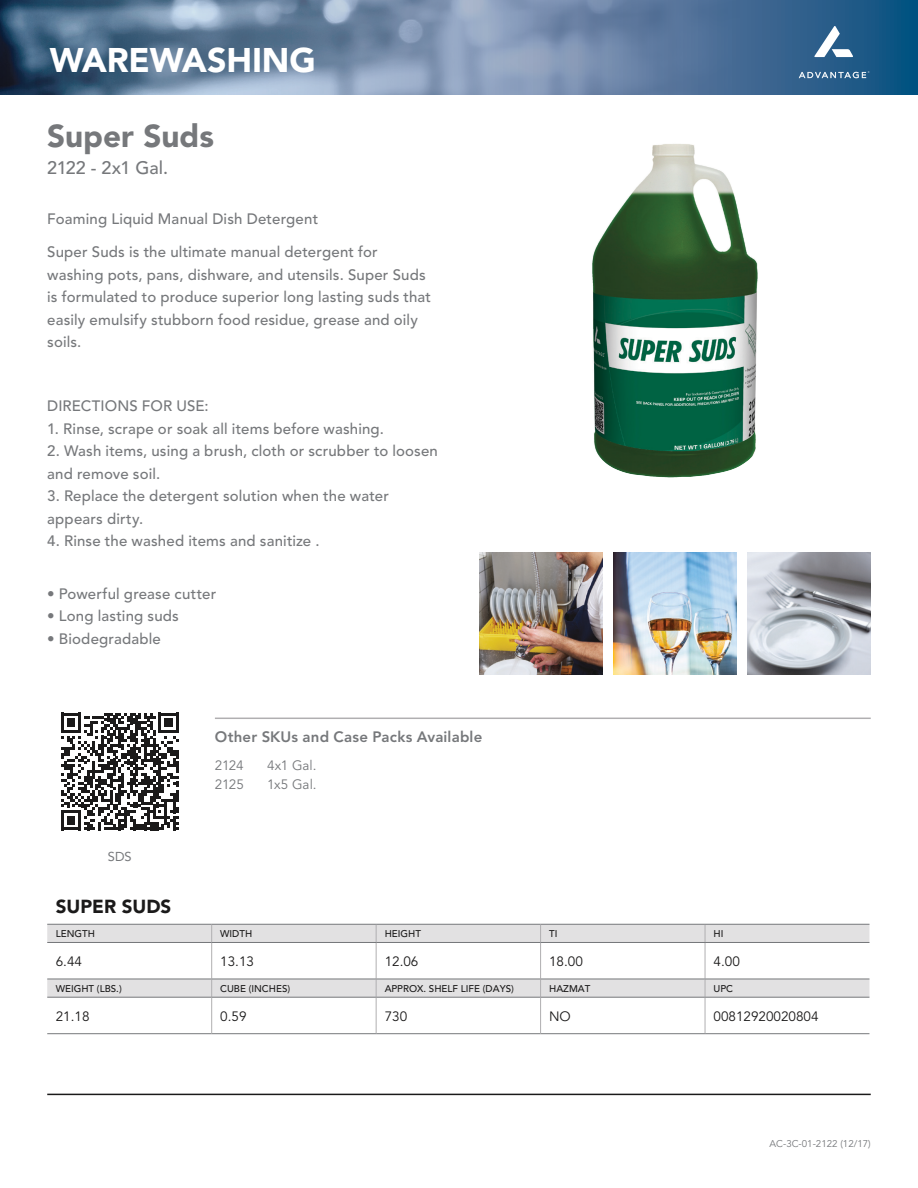
<style>
.page{position:relative;width:918px;height:1188px;background:#fff}
.page>*{position:absolute;margin:0;border:0;box-sizing:border-box;transform-origin:0 0}
.t1{font:900 33.9px "Avenir LT Std";letter-spacing:-.005em;color:#fff}
.t2{font:900 31.5px "Avenir LT Std";color:#76787b}
.t3{font:900 18.75px "Avenir LT Std";color:#1b1a1a}
.t4{font:500 18px "Avenir LT Std";letter-spacing:-.005em;color:#76787b}
.copy{font:500 15px/22.5px "Avenir LT Std";letter-spacing:.01em;color:#76787b}
.t5{font:800 15px "Avenir LT Std";letter-spacing:.01em;color:#76787b}
.t6{font:13.5px "Avenir LT Std";color:#1b1a1a}
.t7{font:13.5px/18.8px "Avenir LT Std";letter-spacing:-.01em;color:#76787b}
.t8{font:12.9px "Avenir LT Std";color:#76787b}
.t9{font:500 9.75px "Avenir LT Std";color:#1b1a1a}
.t10{font:9.75px "Avenir LT Std";color:#76787b}
</style>
<div class="page">
<img style="left:592px;top:144px;width:166px;height:334px">
<svg style="left:0;top:0;width:918px;height:94px;background:#5d7c9d"></svg>
<img style="left:480px;top:553px;width:123px;height:121px">
<img style="left:613px;top:553px;width:123px;height:121px">
<img style="left:748px;top:553px;width:123px;height:121px">
<hr style="left:215px;top:718px;width:656px;height:1px;background:#b0afb1">
<hr style="left:47px;top:1094px;width:824px;height:1px;background:#1b1a1a">
<svg style="left:814px;top:26px;width:39px;height:31px"></svg>
<svg style="left:799px;top:71px;width:70px;height:7px"></svg>
<svg style="left:61px;top:713px;width:118px;height:117px"></svg>
<svg style="left:47px;top:925px;width:822px;height:72px;fill:#e5e4e5"></svg>
<hr style="left:47px;top:924px;width:165px;height:1px;background:#76787b">
<svg style="left:211px;top:925px;width:1px;height:17px"></svg>
<hr style="left:212px;top:924px;width:164px;height:1px;background:#76787b">
<svg style="left:376px;top:925px;width:1px;height:17px"></svg>
<hr style="left:376px;top:924px;width:165px;height:1px;background:#76787b">
<svg style="left:540px;top:925px;width:1px;height:17px"></svg>
<hr style="left:541px;top:924px;width:164px;height:1px;background:#76787b">
<svg style="left:705px;top:925px;width:1px;height:17px"></svg>
<hr style="left:705px;top:924px;width:164px;height:1px;background:#76787b">
<hr style="left:47px;top:942px;width:165px;height:1px;background:#76787b">
<hr style="left:211px;top:943px;width:1px;height:36px;background:#b0afb1">
<hr style="left:212px;top:942px;width:164px;height:1px;background:#76787b">
<hr style="left:376px;top:943px;width:1px;height:36px;background:#b0afb1">
<hr style="left:376px;top:942px;width:165px;height:1px;background:#76787b">
<hr style="left:540px;top:943px;width:1px;height:36px;background:#b0afb1">
<hr style="left:541px;top:942px;width:164px;height:1px;background:#76787b">
<hr style="left:705px;top:943px;width:1px;height:36px;background:#b0afb1">
<hr style="left:705px;top:942px;width:164px;height:1px;background:#76787b">
<hr style="left:47px;top:979px;width:165px;height:1px;background:#76787b">
<hr style="left:47px;top:1033px;width:165px;height:1px;background:#76787b">
<svg style="left:211px;top:979px;width:1px;height:18px"></svg>
<hr style="left:212px;top:979px;width:164px;height:1px;background:#76787b">
<hr style="left:212px;top:1033px;width:164px;height:1px;background:#76787b">
<svg style="left:376px;top:980px;width:1px;height:17px"></svg>
<hr style="left:376px;top:979px;width:165px;height:1px;background:#76787b">
<hr style="left:376px;top:1033px;width:165px;height:1px;background:#76787b">
<svg style="left:540px;top:979px;width:1px;height:18px"></svg>
<hr style="left:541px;top:979px;width:164px;height:1px;background:#76787b">
<hr style="left:541px;top:1033px;width:164px;height:1px;background:#76787b">
<svg style="left:705px;top:980px;width:1px;height:17px"></svg>
<hr style="left:705px;top:979px;width:164px;height:1px;background:#76787b">
<hr style="left:705px;top:1033px;width:164px;height:1px;background:#76787b">
<hr style="left:47px;top:997px;width:165px;height:1px;background:#76787b">
<hr style="left:211px;top:998px;width:1px;height:35px;background:#b0afb1">
<hr style="left:212px;top:997px;width:164px;height:1px;background:#76787b">
<hr style="left:376px;top:998px;width:1px;height:35px;background:#b0afb1">
<hr style="left:376px;top:997px;width:165px;height:1px;background:#76787b">
<hr style="left:540px;top:998px;width:1px;height:35px;background:#b0afb1">
<hr style="left:541px;top:997px;width:164px;height:1px;background:#76787b">
<hr style="left:705px;top:998px;width:1px;height:35px;background:#b0afb1">
<hr style="left:705px;top:997px;width:164px;height:1px;background:#76787b">
<p class="t1" style="left:50px;top:40px;width:268px">WAREWASHING</p>
<p class="t2" style="left:47px;top:117px;width:168px">Super Suds</p>
<p class="t4" style="left:47px;top:158px;width:122px">2122 - 2x1 Gal.</p>
<p class="copy" style="left:47px;top:207px;width:273px">Foaming Liquid Manual Dish Detergent</p>
<p class="copy" style="left:47px;top:241px;width:385px">Super Suds is the ultimate manual detergent for washing pots, pans, dishware, and utensils. Super Suds is formulated to produce superior long lasting suds that easily emulsify stubborn food residue, grease and oily soils.</p>
<p class="copy" style="left:47px;top:395px;width:163px">DIRECTIONS FOR USE:</p>
<p class="copy" style="left:47px;top:418px;width:338px">1. Rinse, scrape or soak all items before washing.</p>
<p class="copy" style="left:47px;top:440px;width:392px">2. Wash items, using a brush, cloth or scrubber to loosen and remove soil.</p>
<p class="copy" style="left:47px;top:485px;width:343px">3. Replace the detergent solution when the water appears dirty.</p>
<p class="copy" style="left:47px;top:530px;width:274px">4. Rinse the washed items and sanitize .</p>
<p class="copy" style="left:47px;top:583px;width:171px">• Powerful grease cutter</p>
<p class="copy" style="left:47px;top:605px;width:133px">• Long lasting suds</p>
<p class="copy" style="left:47px;top:628px;width:115px">• Biodegradable</p>
<p class="t5" style="left:215px;top:728px;width:269px">Other SKUs and Case Packs Available</p>
<p class="t7" style="left:215px;top:756px;width:30px">2124<br>2125</p>
<p class="t7" style="left:267px;top:756px;width:51px">4x1 Gal.<br>1x5 Gal.</p>
<p class="t8" style="left:108px;top:849px;width:26px">SDS</p>
<p class="t3" style="left:56px;top:895px;width:117px">SUPER SUDS</p>
<p class="t9" style="left:56px;top:928px;width:41px">LENGTH</p>
<p class="t9" style="left:220px;top:928px;width:34px">WIDTH</p>
<p class="t9" style="left:385px;top:928px;width:38px">HEIGHT</p>
<p class="t9" style="left:549px;top:928px;width:10px">TI</p>
<p class="t9" style="left:714px;top:928px;width:11px">HI</p>
<p class="t6" style="left:56px;top:953px;width:28px">6.44</p>
<p class="t6" style="left:220px;top:953px;width:35px">13.13</p>
<p class="t6" style="left:385px;top:953px;width:35px">12.06</p>
<p class="t6" style="left:549px;top:953px;width:35px">18.00</p>
<p class="t6" style="left:714px;top:953px;width:28px">4.00</p>
<p class="t9" style="left:56px;top:983px;width:67px">WEIGHT (LBS.)</p>
<p class="t9" style="left:220px;top:983px;width:71px">CUBE (INCHES)</p>
<p class="t9" style="left:385px;top:983px;width:131px">APPROX. SHELF LIFE (DAYS)</p>
<p class="t9" style="left:549px;top:983px;width:43px">HAZMAT</p>
<p class="t9" style="left:714px;top:983px;width:21px">UPC</p>
<p class="t6" style="left:56px;top:1008px;width:35px">21.18</p>
<p class="t6" style="left:220px;top:1008px;width:28px">0.59</p>
<p class="t6" style="left:385px;top:1008px;width:24px">730</p>
<p class="t6" style="left:549px;top:1008px;width:23px">NO</p>
<p class="t6" style="left:714px;top:1008px;width:107px">00812920020804</p>
<p class="t10" style="left:770px;top:1138px;width:103px">AC-3C-01-2122 (12/17)</p>
</div>
